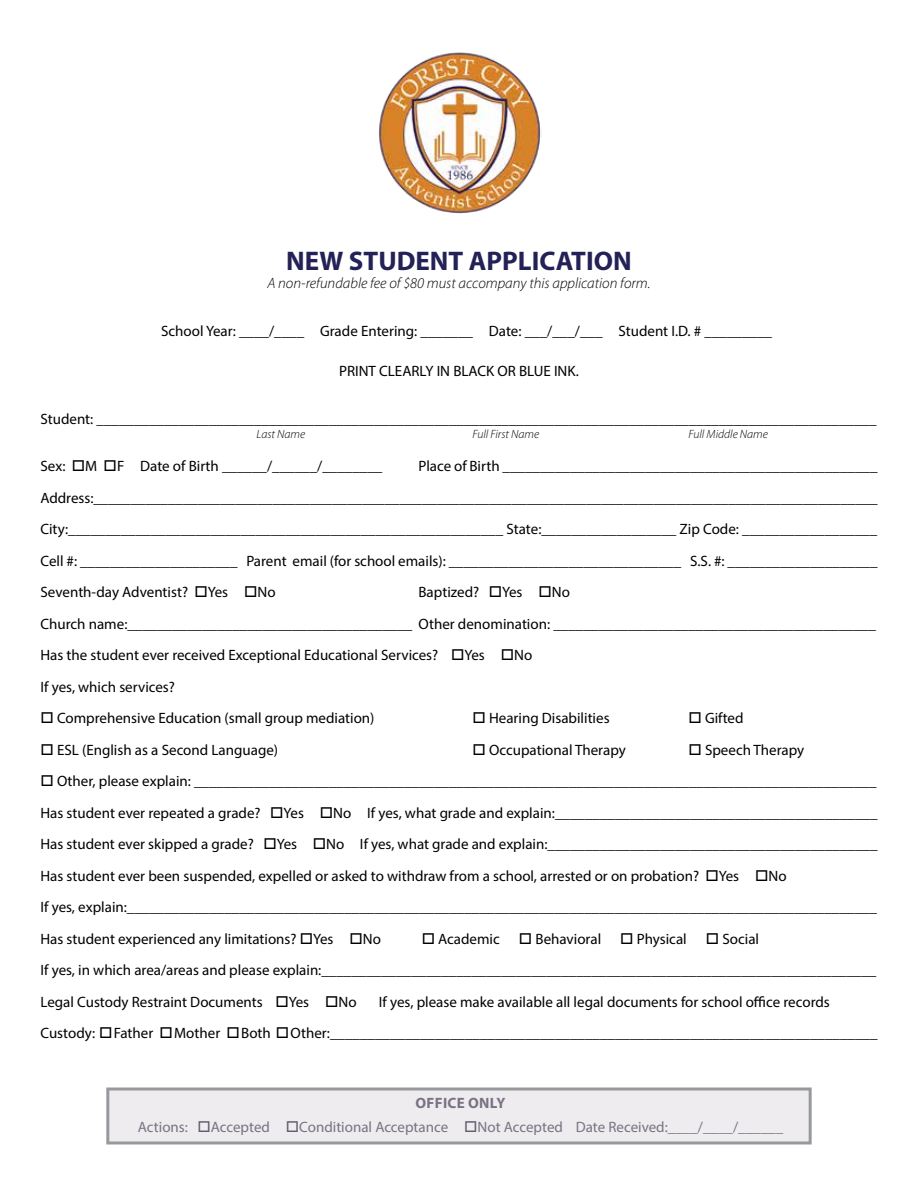
<style>
.page{position:relative;width:918px;height:1188px;background:#fff}
.page>*{position:absolute;margin:0;border:0;box-sizing:border-box;transform-origin:0 0}
.t1{font:700 27px "Myriad Pro";color:#232156}
.t2{font:15px/31.5px "Myriad Pro";color:#000}
.t3{font:15px/24px "Myriad Pro";color:#797284;text-align:center}
.t4{font:italic 300 15px "Myriad Pro";color:#000}
.t5{font:italic 300 12px "Myriad Pro";color:#000}
.s1{font-weight:700}
.s2{color:#615c70}
</style>
<div class="page">
<img style="left:379px;top:52px;width:162px;height:162px">
<div style="left:106px;top:1088px;width:706px;height:56px;background:#eeecee;border:3px solid #97999c"></div>
<h1 class="t1" style="left:286px;top:244px;width:347px">NEW STUDENT APPLICATION</h1>
<p class="t4" style="left:267px;top:274px;width:385px">A non-refundable fee of $80 must accompany this application form.</p>
<p class="t2" style="left:161px;top:315px;width:613px">School Year: ____/____ Grade Entering: _______ Date: ___/___/___ Student I.D. # _________</p>
<p class="t2" style="left:339px;top:355px;width:241px">PRINT CLEARLY IN BLACK OR BLUE INK.</p>
<p class="t2" style="left:41px;top:403px;width:838px">Student: ________________________________________________________________________________________________________</p>
<p class="t5" style="left:256px;top:427px;width:50px">Last Name</p>
<p class="t5" style="left:472px;top:427px;width:68px">Full First Name</p>
<p class="t5" style="left:688px;top:427px;width:81px">Full Middle Name</p>
<p class="t2" style="left:40px;top:450px;width:343px">Sex: □M □F Date of Birth ______/______/________</p>
<p class="t2" style="left:40px;top:450px;width:839px;text-align:justify;text-indent:378px">Place of Birth __________________________________________________ Address:_________________________________________________________________________________________________________ City:__________________________________________________________ State:__________________ Zip Code: __________________ Cell #: _____________________ Parent email (for school emails): _______________________________ S.S. #: ____________________ Seventh-day Adventist? □Yes □No</p>
<p class="t2" style="left:40px;top:576px;width:837px;text-indent:378px">Baptized? □Yes □No<br>Church name:______________________________________ Other denomination: ___________________________________________ Has the student ever received Exceptional Educational Services? □Yes □No<br>If yes, which services?</p>
<p class="t2" style="left:40px;top:702px;width:336px">□ Comprehensive Education (small group mediation)</p>
<p class="t2" style="left:472px;top:702px;width:139px">□ Hearing Disabilities</p>
<p class="t2" style="left:688px;top:702px;width:57px">□ Gifted</p>
<p class="t2" style="left:40px;top:734px;width:239px">□ ESL (English as a Second Language)</p>
<p class="t2" style="left:472px;top:734px;width:155px">□ Occupational Therapy</p>
<p class="t2" style="left:688px;top:734px;width:117px">□ Speech Therapy</p>
<p class="t2" style="left:40px;top:765px;width:839px">□ Other, please explain: ___________________________________________________________________________________________ Has student ever repeated a grade? □Yes □No If yes, what grade and explain:___________________________________________ Has student ever skipped a grade? □Yes □No If yes, what grade and explain:____________________________________________ Has student ever been suspended, expelled or asked to withdraw from a school, arrested or on probation? □Yes □No<br>If yes, explain:____________________________________________________________________________________________________ Has student experienced any limitations? □Yes □No</p>
<p class="t2" style="left:40px;top:923px;width:837px;text-indent:665px">□ Social<br>If yes, in which area/areas and please explain:__________________________________________________________________________<br>Legal Custody Restraint Documents □Yes □No</p>
<p class="t2" style="left:422px;top:923px;width:80px">□ Academic</p>
<p class="t2" style="left:519px;top:923px;width:84px">□ Behavioral</p>
<p class="t2" style="left:620px;top:923px;width:68px">□ Physical</p>
<p class="t2" style="left:40px;top:986px;width:839px;text-indent:338px">If yes, please make available all legal documents for school office records<br>Custody: □ Father □ Mother □ Both □ Other:_________________________________________________________________________</p>
<p class="t3" style="left:138px;top:1091px;width:647px"><span class="s1">OFFICE ONLY<br></span>Actions: <span class="s2">□</span>Accepted <span class="s2">□</span>Conditional Acceptance <span class="s2">□</span>Not Accepted Date Received:____/____/______</p>
</div>
